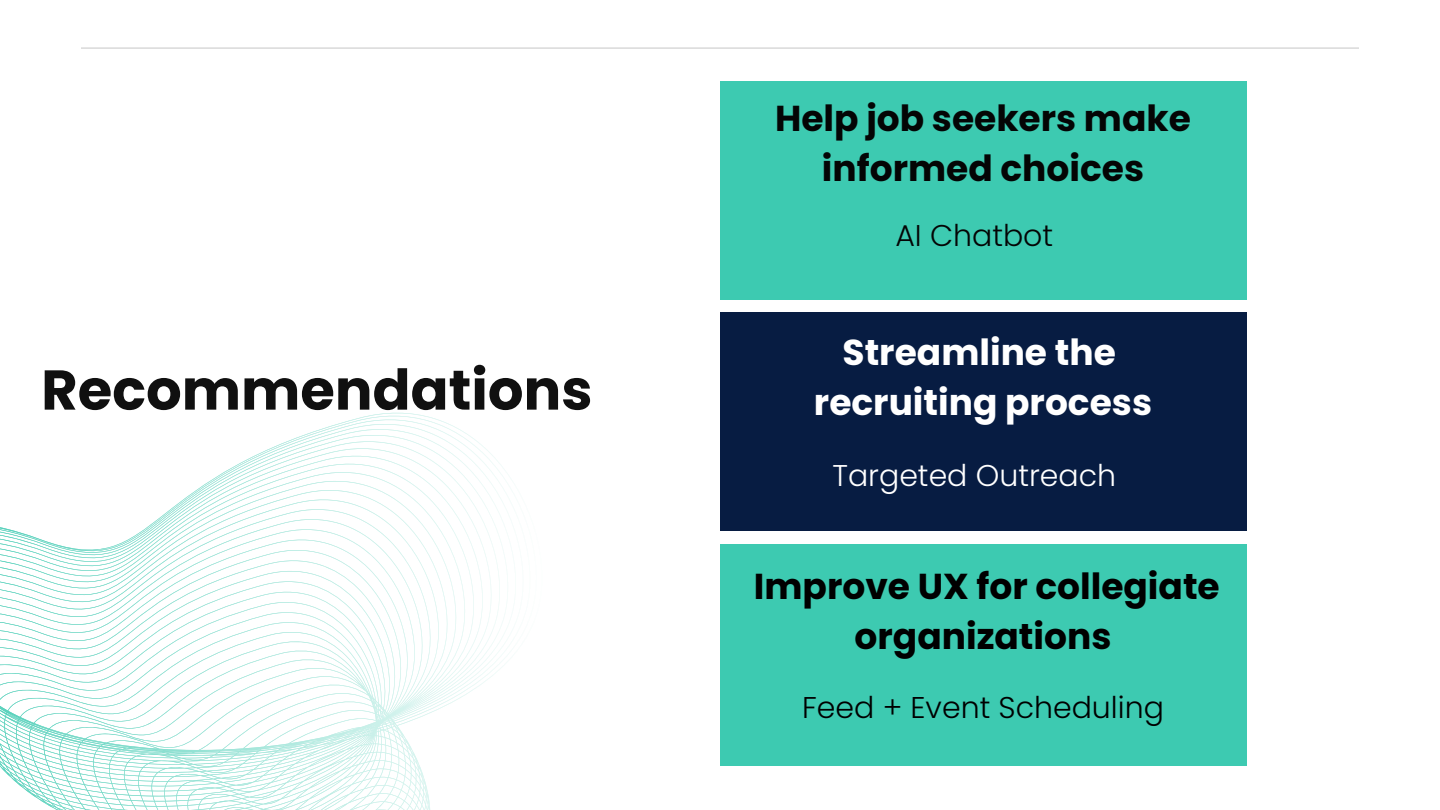
<style>
.page{position:relative;width:1440px;height:810px;background:#fff}
.page>*{position:absolute;margin:0;border:0;box-sizing:border-box;transform-origin:0 0}
.t1{font:700 56px "Poppins";color:#101010}
.t2{font:700 36px/50.2px "Poppins";color:#000;text-align:center}
.t3{font:700 36px/50.2px "Poppins";color:#040505;text-align:center}
.t4{font:700 36px "Poppins";color:#fff}
.t5{font:300 30px "Poppins";color:#000}
.t6{font:300 30px "Poppins";color:#fff}
.t7{font:300 30px "Poppins";color:#040505}
</style>
<div class="page">
<hr style="left:81px;top:47px;width:1278px;height:2px;background:#d9d9d9">
<div style="left:720px;top:312px;width:526px;height:219px;background:#071c42"></div>
<div style="left:720px;top:81px;width:526px;height:218px;background:#3dcab1"></div>
<div style="left:720px;top:545px;width:526px;height:221px;background:#3dcab1"></div>
<svg style="left:0;top:412px;width:508px;height:398px"></svg>
<p class="t1" style="left:41px;top:351px;width:553px">Recommendations</p>
<p class="t3" style="left:775px;top:93px;width:417px">Help job seekers make informed choices</p>
<p class="t7" style="left:895px;top:215px;width:159px">AI Chatbot</p>
<p class="t4" style="left:843px;top:327px;width:275px">Streamline the</p>
<p class="t4" style="left:814px;top:378px;width:340px">recruiting process</p>
<p class="t6" style="left:832px;top:455px;width:285px">Targeted Outreach</p>
<p class="t2" style="left:754px;top:561px;width:467px">Improve UX for collegiate organizations</p>
<p class="t5" style="left:802px;top:687px;width:363px">Feed + Event Scheduling</p>
</div>
